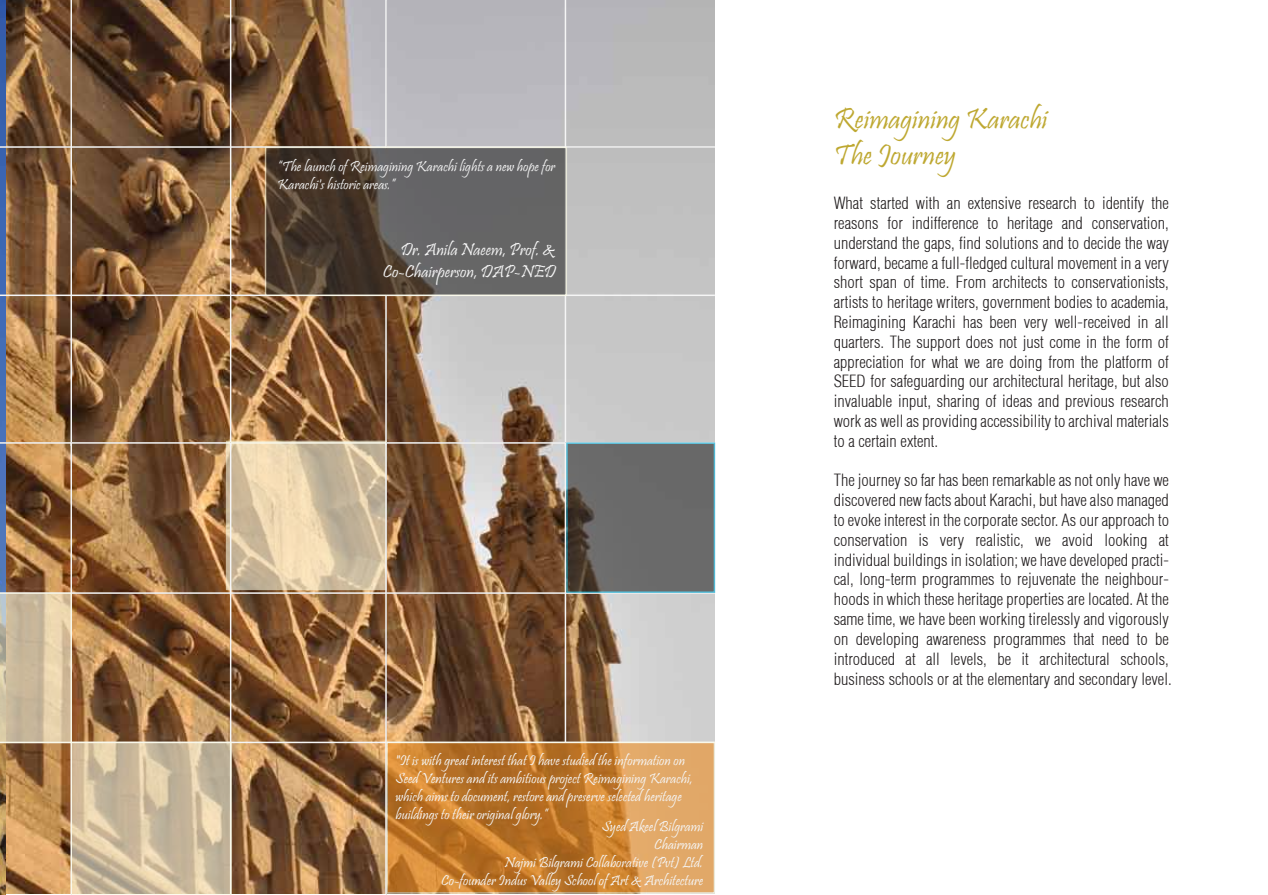
<style>
.page{position:relative;width:1268px;height:895px;background:#fff}
.page>*{position:absolute;margin:0;border:0;box-sizing:border-box;transform-origin:0 0}
.t1{font:30px/36px "Pristina";color:#bea831}
.t2{font:18px/21.6px "Pristina";color:#f5f5f5;text-align:right}
.t3{font:300 condensed 16.5px/19.8px "Helvetica";color:#231f20;text-align:justify}
.t4{font:15px/18px "Pristina";color:#f5f5f5}
</style>
<div class="page">
<img style="left:72px;top:0;width:642px;height:893px">
<hr style="left:0;top:146px;width:715px;height:2px;background:#f5f5f5">
<hr style="left:0;top:295px;width:715px;height:1px;background:#f5f5f5">
<hr style="left:0;top:442px;width:715px;height:2px;background:#f5f5f5">
<hr style="left:230px;top:0;width:1px;height:446px;background:#f5f5f5">
<hr style="left:385px;top:0;width:2px;height:148px;background:#f5f5f5">
<hr style="left:385px;top:295px;width:2px;height:150px;background:#f5f5f5">
<hr style="left:564px;top:0;width:2px;height:446px;background:#f5f5f5">
<svg style="left:226px;top:441px;width:161px;height:149px;background:#d8c5a5"></svg>
<svg style="left:265px;top:147px;width:302px;height:149px;background:#5c5651"></svg>
<hr style="left:0;top:592px;width:715px;height:2px;background:#f5f5f5">
<hr style="left:0;top:742px;width:715px;height:1px;background:#f5f5f5">
<hr style="left:230px;top:443px;width:1px;height:451px;background:#f5f5f5">
<hr style="left:385px;top:443px;width:2px;height:451px;background:#f5f5f5">
<hr style="left:564px;top:443px;width:2px;height:299px;background:#f5f5f5">
<svg style="left:71px;top:742px;width:161px;height:153px;background:#cfbea1"></svg>
<img style="left:0;top:0;width:72px;height:894px">
<svg style="left:386px;top:742px;width:329px;height:152px;background:#c8863d"></svg>
<svg style="left:566px;top:442px;width:149px;height:151px;background:#656867"></svg>
<p class="t4" style="left:277px;top:159px;width:279px">“The launch of Reimagining Karachi lights a new hope for<br>Karachi's historic areas.”</p>
<p class="t2" style="left:383px;top:241px;width:174px">Dr. Anila Naeem, Prof. &amp;<br>Co-Chairperson, DAP-NED</p>
<p class="t4" style="left:395px;top:752px;width:299px">"It is with great interest that I have studied the information on Seed Ventures and its ambitious project Reimagining Karachi, which aims to document, restore and preserve selected heritage buildings to their original glory.”</p>
<p class="t4" style="left:441px;top:819px;width:263px;text-align:right">Syed Akeel Bilgrami<br>Chairman<br>Najmi Bilgrami Collaborative (Pvt) Ltd.<br>Co-founder Indus Valley School of Art &amp; Architecture</p>
<h1 class="t1" style="left:833px;top:104px;width:215px">Reimagining Karachi<br>The Journey</h1>
<p class="t3" style="left:833px;top:193px;width:337px">What started with an extensive research to identify the reasons for indifference to heritage and conservation, understand the gaps, find solutions and to decide the way forward, became a full-fledged cultural movement in a very short span of time. From architects to conservationists, artists to heritage writers, government bodies to academia, Reimagining Karachi has been very well-received in all quarters. The support does not just come in the form of appreciation for what we are doing from the platform of SEED for safeguarding our architectural heritage, but also invaluable input, sharing of ideas and previous research work as well as providing accessibility to archival materials to a certain extent.</p>
<p class="t3" style="left:833px;top:470px;width:339px;text-align:left">The journey so far has been remarkable as not only have we discovered new facts about Karachi, but have also managed to evoke interest in the corporate sector. As our approach to conservation is very realistic, we avoid looking at individual buildings in isolation; we have developed practi&shy;cal, long-term programmes to rejuvenate the neighbour&shy;hoods in which these heritage properties are located. At the same time, we have been working tirelessly and vigorously on developing awareness programmes that need to be introduced at all levels, be it architectural schools, business schools or at the elementary and secondary level.</p>
</div>
